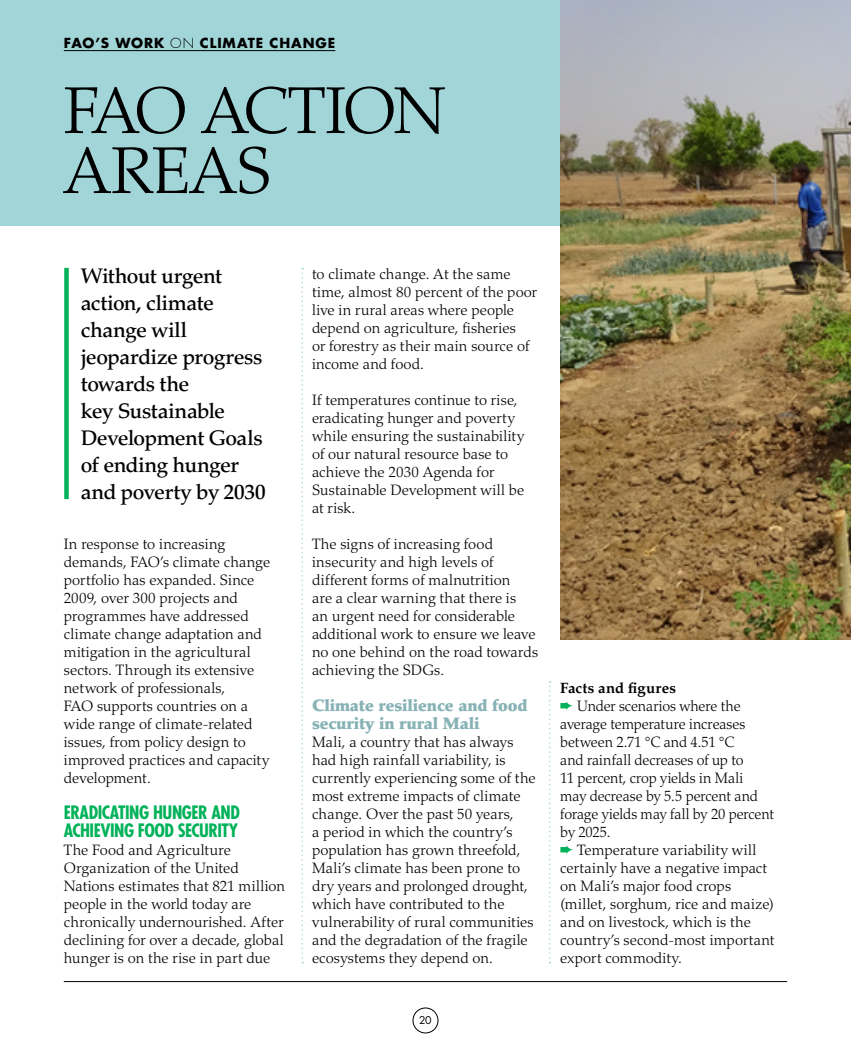
<style>
.page{position:relative;width:851px;height:1063px;background:#fff}
.page>*{position:absolute;margin:0;border:0;box-sizing:border-box;transform-origin:0 0}
.t1{font:300 66px/60px "Palatino LT Std";letter-spacing:-.015em;color:#000}
.t2{font:500 21px/27px "Palatino LT Std";letter-spacing:-.025em;color:#000}
.t3{font:700 condensed 18px/18px "Futura Std";letter-spacing:-.025em;color:#00b259}
.t4{font:900 16.5px/18px "Palatino LT Std";letter-spacing:-.01em;color:#87b2b5}
.t5{font:300 15px/18px "Palatino LT Std";letter-spacing:.005em;color:#000}
.t6{font:700 13.5px "Futura Std";letter-spacing:.07em;color:#000}
.t7{font:10.5px "Futura Std";color:#000}
.s1{font-weight:300}
.s2{font-weight:700}
.s3{color:#00b259}
</style>
<div class="page">
<div style="left:412px;top:1008px;width:26px;height:25px;border:1px solid #000;border-radius:50%"></div>
<hr style="left:64px;top:981px;width:723px;height:1px;background:#000">
<div style="left:0;top:0;width:850px;height:225px;background:#a2d5d8"></div>
<div style="left:64px;top:268px;width:5px;height:231px;background:#00b259"></div>
<svg style="left:301px;top:268px;width:2px;height:695px"></svg>
<svg style="left:549px;top:681px;width:1px;height:282px"></svg>
<img style="left:560px;top:0;width:290px;height:639px">
<hr style="left:64px;top:50px;width:271px;height:1px;background:#000">
<p class="t6" style="left:64px;top:34px;width:273px">FAO’S WORK <span class="s1">ON</span> CLIMATE CHANGE</p>
<h1 class="t1" style="left:64px;top:82px;width:383px">FAO ACTION<br>AREAS</h1>
<h2 class="t2" style="left:81px;top:263px;width:186px">Without urgent action, climate change will jeopardize progress towards the<br>key Sustainable<br>Development Goals of ending hunger and poverty by 2030</h2>
<p class="t5" style="left:64px;top:535px;width:208px">In response to increasing demands, FAO’s climate change portfolio has expanded. Since<br>2009, over 300 projects and programmes have addressed climate change adaptation and mitigation in the agricultural sectors. Through its extensive network of professionals,<br>FAO supports countries on a wide range of climate-related issues, from policy design to improved practices and capacity development.</p>
<p class="t3" style="left:64px;top:804px;width:178px">ERADICATING HUNGER AND<br>ACHIEVING FOOD SECURITY</p>
<p class="t5" style="left:64px;top:841px;width:223px">The Food and Agriculture<br>Organization of the United<br>Nations estimates that 821 million people in the world today are chronically undernourished. After declining for over a decade, global hunger is on the rise in part due</p>
<p class="t5" style="left:312px;top:265px;width:227px">to climate change. At the same time, almost 80 percent of the poor live in rural areas where people depend on agriculture, fisheries<br>or forestry as their main source of income and food.</p>
<p class="t5" style="left:312px;top:391px;width:214px">If temperatures continue to rise, eradicating hunger and poverty while ensuring the sustainability of our natural resource base to achieve the 2030 Agenda for<br>Sustainable Development will be at risk.</p>
<p class="t5" style="left:312px;top:535px;width:228px">The signs of increasing food insecurity and high levels of different forms of malnutrition<br>are a clear warning that there is<br>an urgent need for considerable additional work to ensure we leave no one behind on the road towards achieving the SDGs.</p>
<p class="t4" style="left:312px;top:697px;width:217px">Climate resilience and food security in rural Mali</p>
<p class="t5" style="left:312px;top:733px;width:225px">Mali, a country that has always had high rainfall variability, is currently experiencing some of the most extreme impacts of climate change. Over the past 50 years,<br>a period in which the country’s population has grown threefold,<br>Mali’s climate has been prone to dry years and prolonged drought, which have contributed to the vulnerability of rural communities and the degradation of the fragile ecosystems they depend on.</p>
<p class="t7" style="left:419px;top:1014px;width:14px">20</p>
<p class="t5" style="left:560px;top:679px;width:216px"><span class="s2">Facts and figures<br></span><span class="s3">➨</span> Under scenarios where the average temperature increases between 2.71 °C and 4.51 °C<br>and rainfall decreases of up to<br>11 percent, crop yields in Mali<br>may decrease by 5.5 percent and forage yields may fall by 20 percent by 2025.<br><span class="s3">➨</span> Temperature variability will certainly have a negative impact on Mali’s major food crops (millet, sorghum, rice and maize) and on livestock, which is the country’s second-most important export commodity.</p>
</div>
